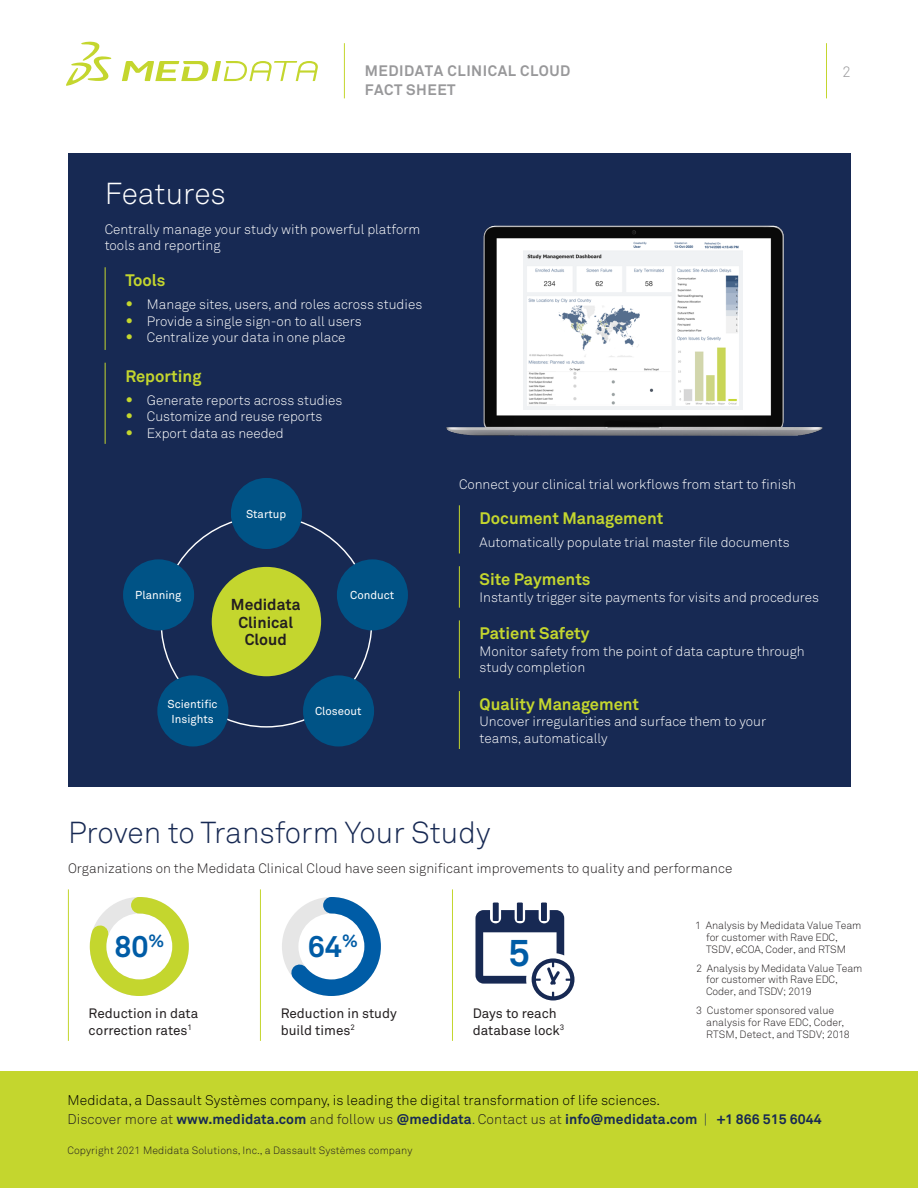
<style>
.page{position:relative;width:918px;height:1188px;background:#fff}
.page>*{position:absolute;margin:0;border:0;box-sizing:border-box;transform-origin:0 0}
.t1{font:700 37.5px "Akkurat Std";color:#005ca6}
.Box_-_H1{font:300 30px "Akkurat Std";color:#172953}
.Box_-_H1-2{font:300 30px "Akkurat Std";color:#fff}
.t2{font:700 30px "Akkurat Std";color:#005ca6}
.Box_-_H2{font:700 16.5px "Akkurat Std";color:#c4d62e}
.t3{font:700 15.6px/17.7px "Akkurat Std";color:#231f20;text-align:center}
.t4{font:700 15px/18.3px "Akkurat Std";letter-spacing:.035em;color:#98989a}
.t5{font:300 15px "Akkurat Std";color:#98989a}
.t6{font:300 13.8px/19.5px "Akkurat Std";letter-spacing:.005em;color:#000}
.Box_-_text{font:300 13.5px/16.5px "Akkurat Std";color:#fff}
.Box_-_text-2{font:300 13.5px "Akkurat Std";color:#231f20}
.Box_-_text-3{font:13.5px/16.5px "Akkurat Std";color:#231f20}
.t7{font:11.4px/14.9px "Akkurat Std";color:#fff;text-align:center}
.Footnote_Source{font:300 10.5px/11.7px "Akkurat Std";letter-spacing:-.01em;color:#231f20}
.Footnote_Source-2{font:300 10.5px "Akkurat Std";letter-spacing:.01em;color:#231f20}
.s1{font-weight:700;font-size:18px;color:#c4d62e}
.s2{color:#231f20}
.s3{font-weight:700;color:#172953}
.s4{color:#172953}
</style>
<div class="page">
<hr style="left:826px;top:43px;width:1px;height:55px;background:#c4d62e">
<div style="left:0;top:1071px;width:918px;height:117px;background:#c4d62e"></div>
<svg style="left:66px;top:42px;width:46px;height:44px"></svg>
<svg style="left:122px;top:61px;width:196px;height:20px"></svg>
<hr style="left:344px;top:43px;width:1px;height:55px;background:#c4d62e">
<div style="left:68px;top:153px;width:782px;height:633px;background:#172953"></div>
<hr style="left:105px;top:267px;width:1px;height:83px;background:#c4d62e">
<hr style="left:105px;top:363px;width:1px;height:81px;background:#c4d62e">
<hr style="left:68px;top:889px;width:1px;height:152px;background:#c4d62e">
<hr style="left:260px;top:889px;width:1px;height:152px;background:#c4d62e">
<hr style="left:452px;top:889px;width:1px;height:152px;background:#c4d62e">
<hr style="left:459px;top:505px;width:1px;height:48px;background:#c4d62e">
<hr style="left:459px;top:566px;width:1px;height:42px;background:#c4d62e">
<hr style="left:459px;top:620px;width:1px;height:58px;background:#c4d62e">
<hr style="left:459px;top:691px;width:1px;height:58px;background:#c4d62e">
<img style="left:446px;top:225px;width:377px;height:211px">
<div style="left:212px;top:567px;width:109px;height:109px;background:#c4d62e;border-radius:50%"></div>
<div style="left:231px;top:478px;width:71px;height:71px;background:#005386;border-radius:50%"></div>
<div style="left:123px;top:559px;width:71px;height:71px;background:#005386;border-radius:50%"></div>
<div style="left:337px;top:559px;width:71px;height:71px;background:#005386;border-radius:50%"></div>
<div style="left:303px;top:675px;width:71px;height:71px;background:#005386;border-radius:50%"></div>
<div style="left:157px;top:675px;width:71px;height:71px;background:#005386;border-radius:50%"></div>
<svg style="left:90px;top:897px;width:99px;height:99px"></svg>
<svg style="left:282px;top:897px;width:99px;height:99px"></svg>
<svg style="left:475px;top:903px;width:99px;height:98px"></svg>
<img style="left:523px;top:241px;width:219px;height:169px">
<p class="t4" style="left:365px;top:62px;width:207px">MEDIDATA CLINICAL CLOUD<br>FACT SHEET</p>
<p class="t5" style="left:842px;top:63px;width:10px">2</p>
<p class="Box_-_H1-2" style="left:105px;top:176px;width:123px">Features</p>
<p class="Box_-_text" style="left:105px;top:221px;width:317px">Centrally manage your study with powerful platform tools and reporting</p>
<p class="Box_-_H2" style="left:125px;top:270px;width:42px">Tools</p>
<p class="Box_-_text" style="left:125px;top:296px;width:298px"><span class="s1">•</span> Manage sites, users, and roles across studies</p>
<p class="Box_-_text" style="left:125px;top:313px;width:238px"><span class="s1">•</span> Provide a single sign-on to all users</p>
<p class="Box_-_text" style="left:125px;top:329px;width:222px"><span class="s1">•</span> Centralize your data in one place</p>
<p class="Box_-_H2" style="left:125px;top:366px;width:78px">Reporting</p>
<p class="Box_-_text" style="left:125px;top:392px;width:219px"><span class="s1">•</span> Generate reports across studies</p>
<p class="Box_-_text" style="left:125px;top:408px;width:199px"><span class="s1">•</span> Customize and reuse reports</p>
<p class="Box_-_text" style="left:125px;top:425px;width:160px"><span class="s1">•</span> Export data as needed</p>
<p class="t7" style="left:246px;top:507px;width:42px">Startup</p>
<p class="t7" style="left:135px;top:588px;width:48px">Planning</p>
<p class="t7" style="left:350px;top:588px;width:46px">Conduct</p>
<p class="t3" style="left:231px;top:596px;width:71px">Medidata<br>Clinical</p>
<p class="t3" style="left:245px;top:631px;width:44px">Cloud</p>
<p class="t7" style="left:168px;top:697px;width:52px">Scientific<br>Insights</p>
<p class="t7" style="left:315px;top:704px;width:48px">Closeout</p>
<p class="Box_-_text" style="left:459px;top:476px;width:339px">Connect your clinical trial workflows from start to finish</p>
<p class="Box_-_H2" style="left:480px;top:508px;width:185px">Document Management</p>
<p class="Box_-_text" style="left:480px;top:535px;width:312px">Automatically populate trial master file documents</p>
<p class="Box_-_H2" style="left:480px;top:569px;width:112px">Site Payments</p>
<p class="Box_-_text" style="left:480px;top:589px;width:341px">Instantly trigger site payments for visits and procedures</p>
<p class="Box_-_H2" style="left:480px;top:623px;width:111px">Patient Safety</p>
<p class="Box_-_text" style="left:480px;top:643px;width:327px">Monitor safety from the point of data capture through study completion</p>
<p class="Box_-_H2" style="left:480px;top:694px;width:161px">Quality Management</p>
<p class="Box_-_text" style="left:480px;top:714px;width:288px">Uncover irregularities and surface them to your teams, automatically</p>
<p class="Box_-_H1" style="left:68px;top:814px;width:424px">Proven to Transform Your Study</p>
<p class="Box_-_text-2" style="left:68px;top:860px;width:666px">Organizations on the Medidata Clinical Cloud have seen significant improvements to quality and performance</p>
<p class="t2" style="left:114px;top:928px;width:52px">80<sup>%</sup></p>
<p class="t2" style="left:308px;top:928px;width:52px">64<sup>%</sup></p>
<p class="t1" style="left:508px;top:930px;width:23px">5</p>
<p class="Box_-_text-3" style="left:89px;top:1006px;width:111px">Reduction in data correction rates<sup>1</sup></p>
<p class="Box_-_text-3" style="left:281px;top:1006px;width:118px">Reduction in study build times<sup>2</sup></p>
<p class="Box_-_text-3" style="left:473px;top:1006px;width:93px">Days to reach database lock<sup>3</sup></p>
<p class="Footnote_Source" style="left:706px;top:920px;width:157px;text-indent:-11px">1 Analysis by Medidata Value Team for customer with Rave EDC,<br>TSDV, eCOA, Coder, and RTSM</p>
<p class="Footnote_Source" style="left:706px;top:962px;width:158px;text-indent:-10px">2 Analysis by Medidata Value Team for customer with Rave EDC,<br>Coder, and TSDV; 2019</p>
<p class="Footnote_Source" style="left:706px;top:1005px;width:145px;text-indent:-10px">3 Customer sponsored value analysis for Rave EDC, Coder,<br>RTSM, Detect, and TSDV; 2018</p>
<p class="t6" style="left:68px;top:1090px;width:756px">Medidata, a Dassault Systèmes company, is leading the digital transformation of life sciences.<br><span class="s2">Discover more at</span> <span class="s3">www.medidata.com</span> <span class="s2">and follow us</span> <span class="s3">@medidata</span><span class="s4">.</span> <span class="s2">Contact us at</span> <span class="s3">info@medidata.com</span> <span class="s4">|</span> <span class="s3">+1 866 515 6044</span></p>
<p class="Footnote_Source-2" style="left:68px;top:1144px;width:346px">Copyright 2021 Medidata Solutions, Inc., a Dassault Systèmes company</p>
</div>
